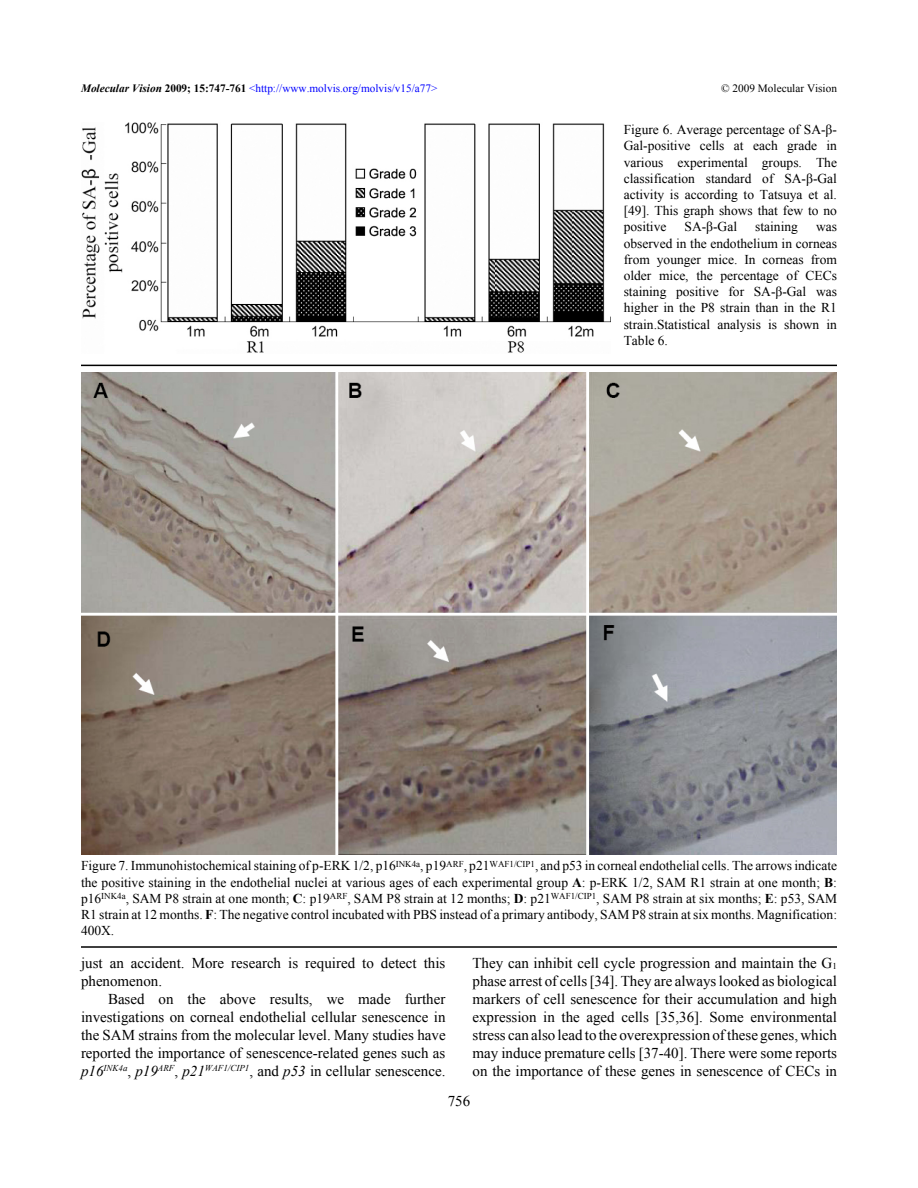
<style>
.page{position:relative;width:918px;height:1188px;background:#fff}
.page>*{position:absolute;margin:0;border:0;box-sizing:border-box;transform-origin:0 0}
.t1{font:15px/18px "Times New Roman";color:#000;text-align:justify}
.t2{font:13.5px/16.2px "Times New Roman";color:#000;text-align:justify}
.t3{font:11.25px "Times New Roman";color:#00f}
.t4{font:11.25px "Times New Roman";color:#000}
.s1{font-weight:700;font-style:italic;color:#000}
.s2{font-weight:700;color:#000}
.s3{font-weight:700}
.s4{font-style:italic}
.s5{font-size:9px}
</style>
<div class="page">
<img style="left:81px;top:123px;width:529px;height:230px">
<hr style="left:81px;top:365px;width:756px;height:1px;background:#000">
<img style="left:81px;top:373px;width:756px;height:481px">
<hr style="left:81px;top:946px;width:756px;height:2px;background:#000">
<p class="t3" style="left:81px;top:82px;width:358px"><span class="s1">Molecular Vision</span> <span class="s2">2009; 15:747-761</span> &lt;http://www.molvis.org/molvis/v15/a77&gt;</p>
<p class="t4" style="left:721px;top:82px;width:117px">© 2009 Molecular Vision</p>
<p class="t2" style="left:624px;top:121px;width:215px">Figure 6. Average percentage of SA-β-Gal-positive cells at each grade in various experimental groups. The classification standard of SA-β-Gal activity is according to Tatsuya et al. [49]. This graph shows that few to no positive</p>
<p class="t2" style="left:685px;top:219px;width:54px">SA-β-Gal</p>
<p class="t2" style="left:755px;top:219px;width:44px">staining</p>
<p class="t2" style="left:624px;top:219px;width:215px;text-indent:192px">was observed in the endothelium in corneas from younger mice. In corneas from older mice, the percentage of CECs staining positive for SA-β-Gal was higher in the P8 strain than in the R1 strain.Statistical analysis is shown in Table 6.</p>
<p class="t2" style="left:81px;top:858px;width:758px">Figure 7. Immunohistochemical staining of p-ERK 1/2, p16<sup>INK4a</sup>, p19<sup>ARF</sup>, p21<sup>WAF1/CIP1</sup>, and p53 in corneal endothelial cells. The arrows indicate the positive staining in the endothelial nuclei at various ages of each experimental group <span class="s3">A</span>: p-ERK 1/2, SAM R1 strain at one month; <span class="s3">B</span>: p16<sup>INK4a</sup>, SAM P8 strain at one month; <span class="s3">C</span>: p19<sup>ARF</sup>, SAM P8 strain at 12 months; <span class="s3">D</span>: p21<sup>WAF1/CIP1</sup>, SAM P8 strain at six months; <span class="s3">E</span>: p53, SAM R1 strain at 12 months. <span class="s3">F</span>: The negative control incubated with PBS instead of a primary antibody, SAM P8 strain at six months. Magnification:<br>400X.</p>
<p class="t1" style="left:81px;top:954px;width:366px">just an accident. More research is required to detect this phenomenon.</p>
<p class="t1" style="left:81px;top:990px;width:366px;text-indent:27px">Based on the above results, we made further investigations on corneal endothelial cellular senescence in the SAM strains from the molecular level. Many studies have reported the importance of senescence-related genes such as <span class="s4">p16</span><sup>INK4a</sup>, <span class="s4">p19</span><sup>ARF</sup>, <span class="s4">p21</span><sup>WAF1/CIP1</sup>, and <span class="s4">p53</span> in cellular senescence.</p>
<p class="t1" style="left:472px;top:954px;width:366px">They can inhibit cell cycle progression and maintain the G<span class="s5">1 </span>phase arrest of cells [34]. They are always looked as biological markers of cell senescence for their accumulation and high expression in the aged cells [35,36]. Some environmental stress can also lead to the overexpression of these genes, which may induce premature cells [37-40]. There were some reports on the importance of these genes in senescence of CECs in</p>
<p class="t1" style="left:448px;top:1092px;width:24px">756</p>
</div>
